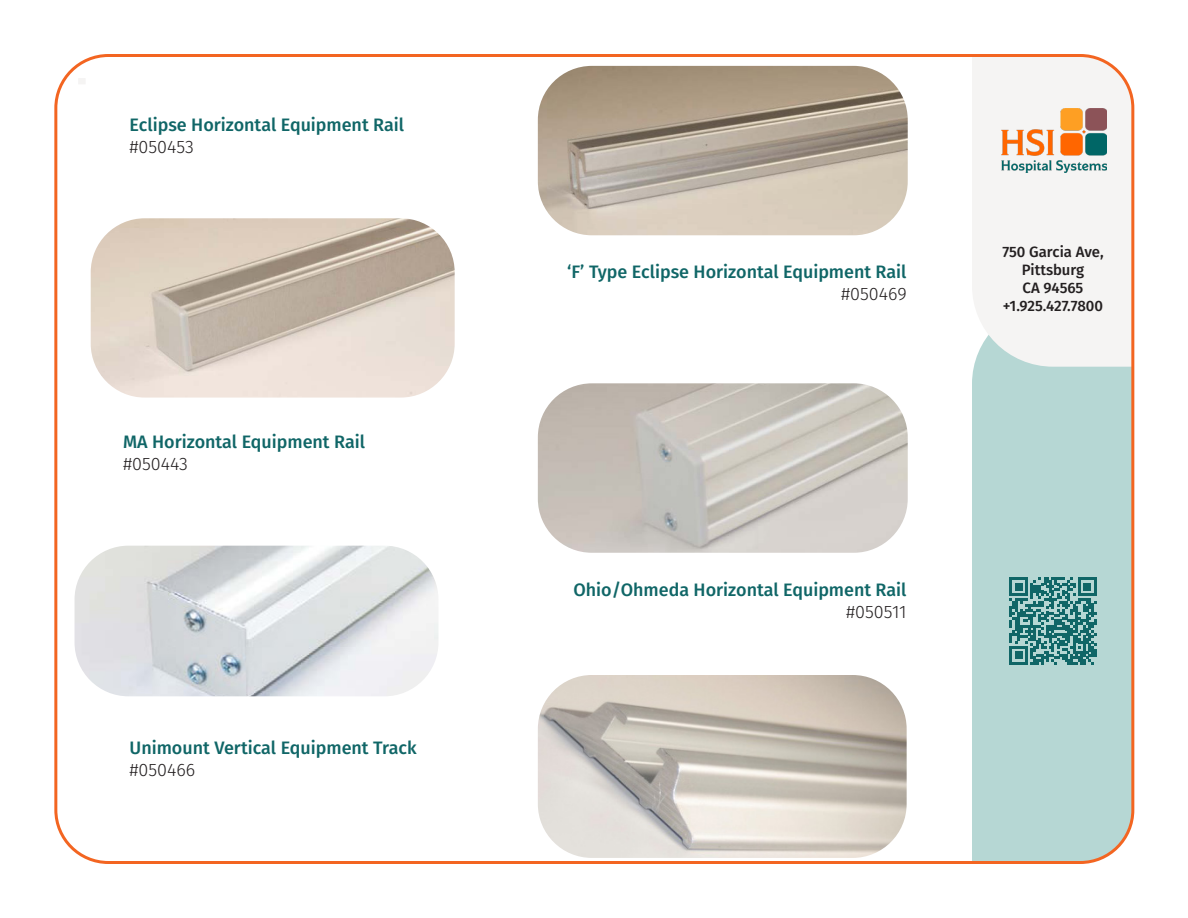
<style>
.page{position:relative;width:1188px;height:918px;background:#fff}
.page>*{position:absolute;margin:0;border:0;box-sizing:border-box;transform-origin:0 0}
.t1{font:500 18px "Fira Sans";color:#106667}
.t2{font:300 18px "Fira Sans";color:#231f20}
.t3{font:500 15px/18px "Fira Sans";color:#231f20;text-align:center}
</style>
<div class="page">
<div style="left:972px;top:367px;width:162px;height:496px;background:#b6d7d4"></div>
<svg style="left:1010px;top:578px;width:86px;height:86px;background:#549493"></svg>
<div style="left:78px;top:78px;width:8px;height:6px;background:#f5f4f3"></div>
<svg style="left:972px;top:55px;width:162px;height:312px;fill:#f5f4f3"></svg>
<img style="left:999px;top:109px;width:108px;height:64px">
<img style="left:538px;top:66px;width:370px;height:169px">
<img style="left:91px;top:218px;width:364px;height:180px">
<img style="left:538px;top:383px;width:370px;height:170px">
<img style="left:75px;top:546px;width:363px;height:150px">
<img style="left:538px;top:675px;width:369px;height:183px">
<p class="t1" style="left:130px;top:110px;width:276px">Eclipse Horizontal Equipment Rail</p>
<p class="t2" style="left:130px;top:133px;width:66px">#050453</p>
<p class="t1" style="left:123px;top:428px;width:244px">MA Horizontal Equipment Rail</p>
<p class="t2" style="left:123px;top:451px;width:66px">#050443</p>
<p class="t1" style="left:130px;top:734px;width:289px">Unimount Vertical Equipment Track</p>
<p class="t2" style="left:130px;top:757px;width:67px">#050466</p>
<p class="t1" style="left:567px;top:257px;width:341px">‘F’ Type Eclipse Horizontal Equipment Rail</p>
<p class="t2" style="left:841px;top:280px;width:67px">#050469</p>
<p class="t3" style="left:1002px;top:242px;width:103px">750 Garcia Ave,<br>Pittsburg</p>
<p class="t3" style="left:1023px;top:278px;width:62px">CA 94565</p>
<p class="t3" style="left:1003px;top:296px;width:102px">+1.925.427.7800</p>
<p class="t1" style="left:573px;top:575px;width:335px">Ohio/Ohmeda Horizontal Equipment Rail</p>
<p class="t2" style="left:846px;top:598px;width:62px">#050511</p>
</div>
